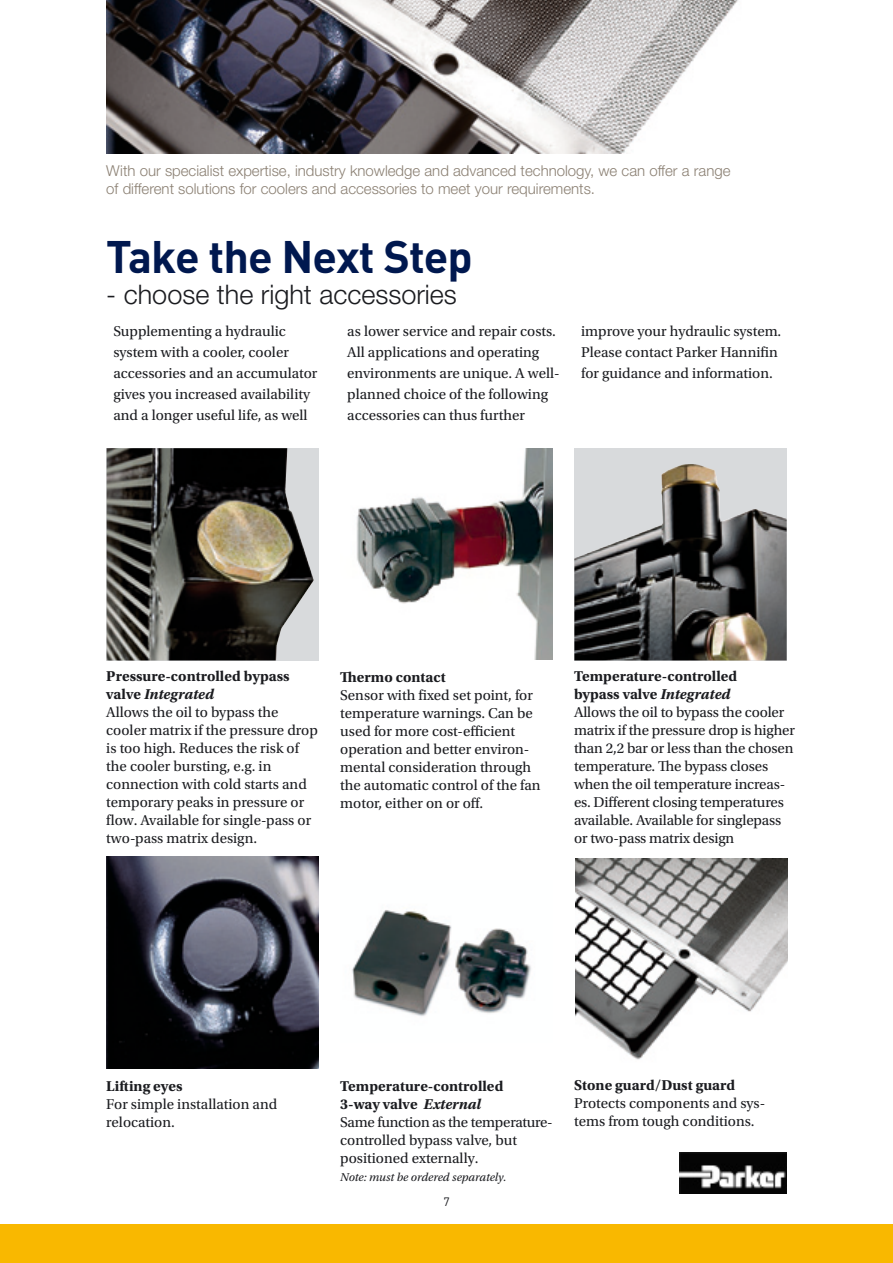
<style>
.page{position:relative;width:893px;height:1263px;background:#fff}
.page>*{position:absolute;margin:0;border:0;box-sizing:border-box;transform-origin:0 0}
.t1{font:700 45px "DINOT";letter-spacing:-.02em;color:#00184f}
.t2{font:300 27px "Helvetica Neue LT Std";color:#1b1c20}
.t3{font:15px/18px "Utopia Std";color:#1b1c20}
.t4{font:300 15px/18px "Helvetica Neue LT Std";color:#8b8073}
.t5{font:700 15px "Utopia Std";color:#1b1c20}
.t6{font:italic 12px "Utopia Std";color:#1b1c20}
.t7{font:12px "DINOT";color:#1b1c20}
.s1{font-weight:700}
.s2{font-weight:700;font-style:italic}
</style>
<div class="page">
<img style="left:680px;top:1152px;width:107px;height:41px">
<div style="left:0;top:1225px;width:893px;height:38px;background:#f9b800"></div>
<img style="left:106px;top:0;width:632px;height:154px">
<svg style="left:295px;top:448px;width:24px;height:212px;background:#b8babb"></svg>
<img style="left:107px;top:448px;width:188px;height:212px">
<svg style="left:574px;top:448px;width:213px;height:212px;background:#7d7d7c"></svg>
<img style="left:661px;top:464px;width:29px;height:61px">
<img style="left:107px;top:857px;width:211px;height:211px">
<img style="left:576px;top:858px;width:211px;height:202px">
<img style="left:352px;top:910px;width:179px;height:106px">
<img style="left:356px;top:448px;width:196px;height:212px">
<p class="t4" style="left:106px;top:162px;width:626px">With our specialist expertise, industry knowledge and advanced technology, we can offer a range of different solutions for coolers and accessories to meet your requirements.</p>
<h1 class="t1" style="left:106px;top:226px;width:368px">Take the Next Step</h1>
<h2 class="t2" style="left:106px;top:278px;width:352px">- choose the right accessories</h2>
<p class="t3" style="left:113px;top:321px;width:206px;line-height:21px">Supplementing a hydraulic system with a cooler, cooler accessories and an accumulator gives you increased availability and a longer useful life, as well</p>
<p class="t3" style="left:347px;top:321px;width:214px;line-height:21px">as lower service and repair costs.<br>All applications and operating environments are unique. A well&shy;planned choice of the following accessories can thus further</p>
<p class="t3" style="left:581px;top:321px;width:202px;line-height:21px">improve your hydraulic system.<br>Please contact Parker Hannifin for guidance and information.</p>
<p class="t3" style="left:106px;top:668px;width:213px"><span class="s1">Pressure-controlled bypass valve</span> <span class="s2">Integrated<br></span>Allows the oil to bypass the cooler matrix if the pressure drop is too high. Reduces the risk of the cooler bursting, e.g. in connection with cold starts and temporary peaks in pressure or flow. Available for single-pass or two-pass matrix design.</p>
<p class="t5" style="left:340px;top:668px;width:107px">Thermo contact</p>
<p class="t3" style="left:340px;top:686px;width:202px">Sensor with fixed set point, for temperature warnings. Can be used for more cost-efficient operation and better environ&shy;mental consideration through the automatic control of the fan motor, either on or off.</p>
<p class="t3" style="left:574px;top:668px;width:222px"><span class="s1">Temperature-controlled<br>bypass valve</span> <span class="s2">Integrated<br></span>Allows the oil to bypass the cooler matrix if the pressure drop is higher than 2,2 bar or less than the chosen temperature. The bypass closes when the oil temperature increas&shy;es. Different closing temperatures available. Available for singlepass or two-pass matrix design</p>
<p class="t5" style="left:106px;top:1077px;width:78px">Lifting eyes</p>
<p class="t3" style="left:106px;top:1095px;width:172px">For simple installation and relocation.</p>
<p class="t3" style="left:340px;top:1077px;width:214px"><span class="s1">Temperature-controlled<br>3-way valve</span> <span class="s2">External<br></span>Same function as the temperature&shy;controlled bypass valve, but positioned externally.</p>
<p class="t6" style="left:340px;top:1170px;width:168px">Note: must be ordered separately.</p>
<p class="t7" style="left:443px;top:1193px;width:8px">7</p>
<p class="t5" style="left:574px;top:1076px;width:163px">Stone guard/Dust guard</p>
<p class="t3" style="left:574px;top:1094px;width:193px">Protects components and sys&shy;tems from tough conditions.</p>
</div>
